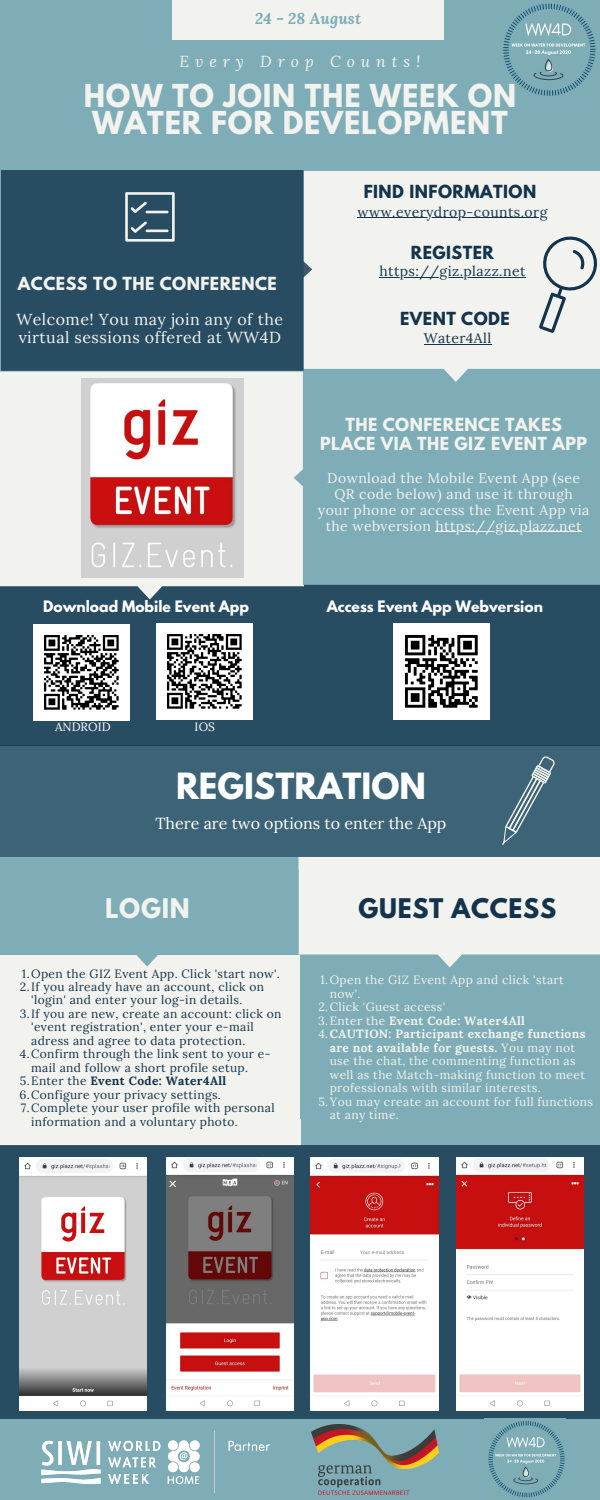
<style>
.page{position:relative;width:600px;height:1500px;background:#7eadb7}
.page>*{position:absolute;margin:0;border:0;box-sizing:border-box;transform-origin:0 0}
.t1{font:700 32px "League Spartan";color:#fff}
.t2{font:700 28px/27.8px "League Spartan";letter-spacing:.03em;color:#f2f3ee;text-align:center}
.t3{font:700 24px "League Spartan";letter-spacing:.03em;color:#13344c}
.t4{font:700 24px "League Spartan";letter-spacing:.03em;color:#f2f3ee}
.t5{font:700 16px/19.5px "League Spartan";letter-spacing:.03em;color:#f2f3ee;text-align:center}
.t6{font:16px/18px "Lora";letter-spacing:.03em;color:#f2f3ee}
.t7{font:700 16px "League Spartan";letter-spacing:.03em;color:#13344c}
.t8{font:16px "Lora";color:#fff}
.t9{font:italic 15.7px "Lora";letter-spacing:.38em;color:#f2f3ee}
.t10{font:italic 700 15.7px "Lora";letter-spacing:.01em;color:#7eadb7}
.t11{font:14px/15.8px "Lora";letter-spacing:.03em;color:#f2f3ee;text-align:center}
.t12{font:14px "Lora";letter-spacing:.03em;color:#13344c}
.t13{font:700 14px "League Spartan";color:#fff}
.t14{font:12px "Lora";letter-spacing:.03em;color:#13344c}
.t15{font:12px "Lora";letter-spacing:.03em;color:#f2f3ee}
.t16{font:700 12px "Lora";letter-spacing:.03em;color:#f2f3ee}
.t17{font:700 12px "Lora";letter-spacing:.03em;color:#13344c}
.t18{font:12px "Lora";color:#fff}
.s1{font-weight:400}
</style>
<div class="page">
<div style="left:0;top:956px;width:301px;height:179px;background:#f2f3ee"></div>
<div style="left:300px;top:955px;width:300px;height:180px;background:#7eadb7"></div>
<svg style="left:0;top:857px;width:600px;height:111px"></svg>
<div style="left:0;top:585px;width:600px;height:161px;background:#284c61"></div>
<svg style="left:0;top:372px;width:304px;height:228px;background:#dadfdd"></svg>
<svg style="left:294px;top:371px;width:306px;height:214px"></svg>
<svg style="left:304px;top:171px;width:296px;height:211px;background:#e9ede9"></svg>
<div style="left:1px;top:170px;width:311px;height:201px;background:#284c61"></div>
<div style="left:0;top:745px;width:600px;height:111px;background:#3d6476"></div>
<div style="left:0;top:1120px;width:300px;height:26px;background:#f2f3ee"></div>
<div style="left:0;top:1146px;width:600px;height:273px;background:#284c61"></div>
<div style="left:172px;top:0;width:272px;height:40px;background:#f2f3ee"></div>
<img style="left:503px;top:3px;width:93px;height:93px">
<svg style="left:502px;top:756px;width:53px;height:89px"></svg>
<img style="left:41px;top:1430px;width:229px;height:64px">
<img style="left:311px;top:1424px;width:127px;height:71px">
<img style="left:488px;top:1421px;width:77px;height:77px">
<img style="left:20px;top:1157px;width:126px;height:253px">
<img style="left:456px;top:1157px;width:128px;height:253px">
<img style="left:166px;top:1157px;width:128px;height:254px">
<img style="left:311px;top:1157px;width:127px;height:254px">
<img style="left:81px;top:378px;width:162px;height:199px">
<svg style="left:508px;top:228px;width:92px;height:109px;background:#dee1df"></svg>
<svg style="left:125px;top:192px;width:50px;height:50px;background:#5c7785"></svg>
<hr style="left:146px;top:211px;width:23px;height:2px;background:#f2f3ee">
<hr style="left:146px;top:230px;width:23px;height:2px;background:#f2f3ee">
<img style="left:33px;top:624px;width:96px;height:96px">
<img style="left:157px;top:624px;width:96px;height:96px">
<img style="left:393px;top:624px;width:96px;height:96px">
<hr style="left:435px;top:531px;width:147px;height:1px;background:#f2f3ee">
<hr style="left:357px;top:217px;width:191px;height:1px;background:#13344c">
<hr style="left:379px;top:277px;width:147px;height:1px;background:#13344c">
<hr style="left:424px;top:344px;width:68px;height:1px;background:#13344c">
<h3 class="t10" style="left:255px;top:8px;width:108px">24 - 28 August</h3>
<h3 class="t9" style="left:179px;top:51px;width:243px">Every Drop Counts!</h3>
<h2 class="t2" style="left:84px;top:85px;width:434px">HOW TO JOIN THE WEEK ON<br>WATER FOR DEVELOPMENT</h2>
<h3 class="t5" style="left:18px;top:276px;width:261px">ACCESS TO THE CONFERENCE</h3>
<h3 class="t6" style="left:16px;top:310px;width:268px">Welcome! You may join any of the virtual sessions offered at WW4D</h3>
<h3 class="t7" style="left:364px;top:184px;width:174px">FIND INFORMATION</h3>
<p class="t12" style="left:357px;top:203px;width:192px">www.everydrop-counts.org</p>
<h3 class="t7" style="left:411px;top:245px;width:85px">REGISTER</h3>
<p class="t12" style="left:379px;top:262px;width:148px">https://giz.plazz.net</p>
<h3 class="t7" style="left:400px;top:310px;width:111px">EVENT CODE</h3>
<p class="t12" style="left:424px;top:329px;width:69px">Water4All</p>
<h3 class="t5" style="left:320px;top:416px;width:269px">THE CONFERENCE TAKES<br>PLACE VIA THE GIZ EVENT APP</h3>
<p class="t11" style="left:318px;top:470px;width:273px">Download the Mobile Event App (see QR code below) and use it through your phone or access the Event App via the webversion https://giz.plazz.net</p>
<p class="t13" style="left:43px;top:600px;width:207px">Download Mobile Event App</p>
<p class="t13" style="left:327px;top:600px;width:218px">Access Event App Webversion</p>
<p class="t18" style="left:55px;top:719px;width:57px">ANDROID</p>
<p class="t18" style="left:195px;top:719px;width:22px">IOS</p>
<h1 class="t1" style="left:176px;top:770px;width:251px">REGISTRATION</h1>
<h3 class="t8" style="left:155px;top:813px;width:293px">There are two options to enter the App</h3>
<h3 class="t4" style="left:105px;top:896px;width:86px">LOGIN</h3>
<h3 class="t3" style="left:359px;top:896px;width:199px">GUEST ACCESS</h3>
<p class="t14" style="left:22px;top:965px;width:259px">1.Open the GIZ Event App. Click 'start now'.</p>
<p class="t14" style="left:20px;top:979px;width:246px">2.If you already have an account, click on</p>
<p class="t14" style="left:31px;top:992px;width:213px">'login' and enter your log-in details.</p>
<p class="t14" style="left:20px;top:1006px;width:263px">3.If you are new, create an account: click on</p>
<p class="t14" style="left:31px;top:1019px;width:224px">'event registration', enter your e-mail</p>
<p class="t14" style="left:31px;top:1033px;width:216px">adress and agree to data protection.</p>
<p class="t14" style="left:20px;top:1046px;width:252px">4.Confirm through the link sent to your e-</p>
<p class="t14" style="left:31px;top:1060px;width:218px">mail and follow a short profile setup.</p>
<p class="t17" style="left:20px;top:1073px;width:208px"><span class="s1">5.Enter the</span> Event Code: Water4All</p>
<p class="t14" style="left:19px;top:1087px;width:203px">6.Configure your privacy settings.</p>
<p class="t14" style="left:21px;top:1100px;width:255px">7.Complete your user profile with personal</p>
<p class="t14" style="left:31px;top:1113px;width:208px">information and a voluntary photo.</p>
<p class="t15" style="left:321px;top:972px;width:245px">1.Open the GIZ Event App and click 'start</p>
<p class="t15" style="left:330px;top:986px;width:32px">now'.</p>
<p class="t15" style="left:318px;top:999px;width:128px">2.Click 'Guest access'</p>
<p class="t16" style="left:318px;top:1013px;width:208px"><span class="s1">3.Enter the</span> Event Code: Water4All</p>
<p class="t16" style="left:318px;top:1026px;width:269px"><span class="s1">4.</span>CAUTION: Participant exchange functions</p>
<p class="t16" style="left:330px;top:1040px;width:247px">are not available for guests. <span class="s1">You may not</span></p>
<p class="t15" style="left:330px;top:1053px;width:247px">use the chat, the commenting function as</p>
<p class="t15" style="left:330px;top:1067px;width:257px">well as the Match-making function to meet</p>
<p class="t15" style="left:330px;top:1080px;width:212px">professionals with similar interests.</p>
<p class="t15" style="left:318px;top:1094px;width:276px">5.You may create an account for full functions</p>
<p class="t15" style="left:330px;top:1107px;width:71px">at any time.</p>
</div>
